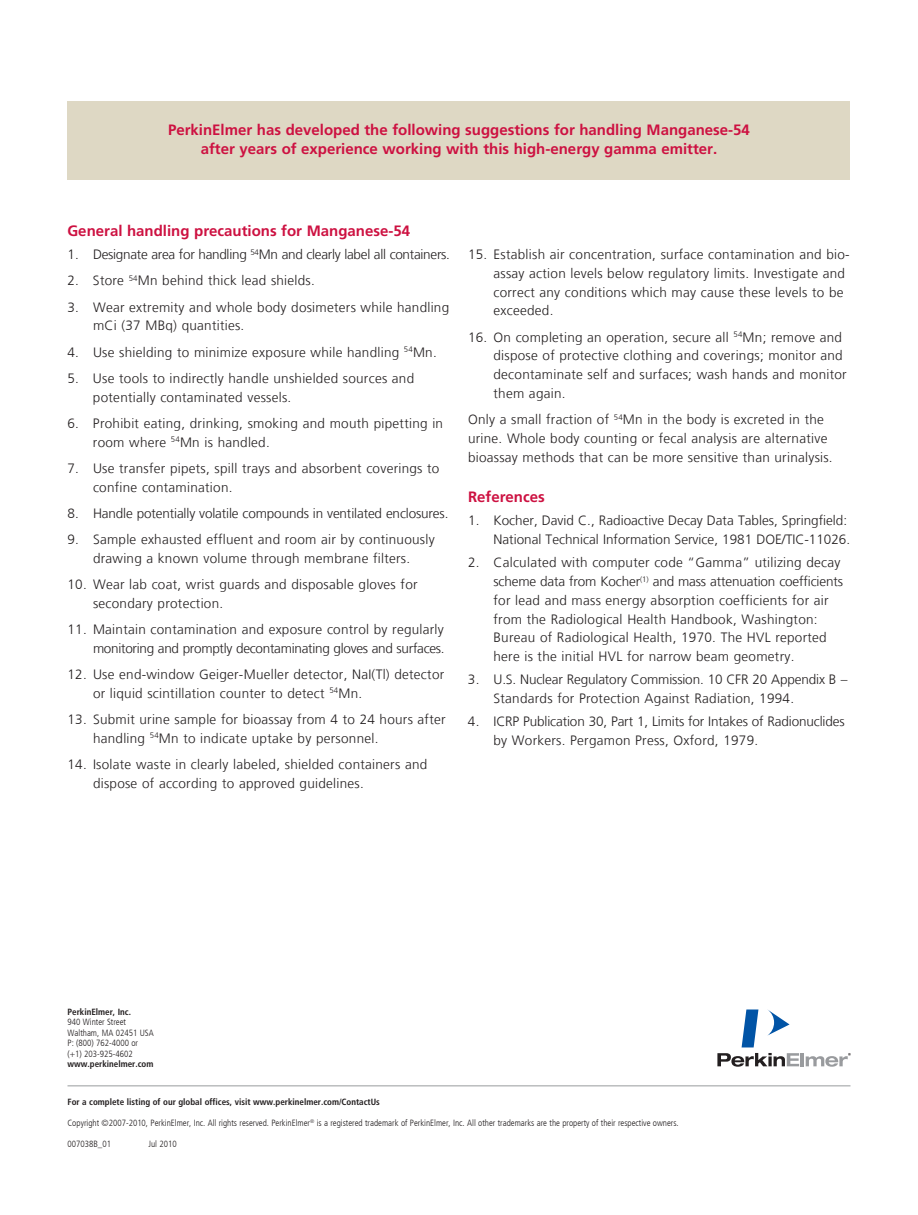
<style>
.page{position:relative;width:918px;height:1215px;background:#fff}
.page>*{position:absolute;margin:0;border:0;box-sizing:border-box;transform-origin:0 0}
.t1{font:700 15px/18.8px "Frutiger LT Com";color:#cd1141;text-align:center}
.t2{font:300 13.5px/18.8px "Frutiger LT Com";letter-spacing:.02em;color:#231f20}
.t3{font:300 13.5px/18.8px "Frutiger LT Com";letter-spacing:-.02em;color:#231f20;text-align:right}
.t4{font:300 13.5px/18.8px "Frutiger LT Com";letter-spacing:-.01em;color:#231f20}
.t5{font:300 13.5px/18.8px "Frutiger LT Com";color:#231f20;text-align:right}
.t6{font:300 condensed 9px/10.5px "Frutiger LT Com";color:#231f20}
.t7{font:700 condensed 9px "Frutiger LT Com";color:#231f20}
</style>
<div class="page">
<div style="left:68px;top:101px;width:782px;height:79px;background:#ded8c4"></div>
<svg style="left:768px;top:1010px;width:22px;height:25px"></svg>
<svg style="left:742px;top:1010px;width:16px;height:37px"></svg>
<svg style="left:717px;top:1053px;width:134px;height:14px"></svg>
<hr style="left:68px;top:1085px;width:782px;height:1px;background:#999b9e">
<p class="t1" style="left:168px;top:120px;width:583px">PerkinElmer has developed the following suggestions for handling Manganese-54 after years of experience working with this high-energy gamma emitter.</p>
<p class="t1" style="left:68px;top:222px;width:344px">General handling precautions for Manganese-54</p>
<p class="t3" style="left:68px;top:245px;width:384px">1. -Designate area for handling <sup>54</sup>Mn and clearly label all containers.</p>
<p class="t2" style="left:67px;top:272px;width:249px">2. Store <sup>54</sup>Mn behind thick lead shields.</p>
<p class="t2" style="left:93px;top:298px;width:358px;text-indent:-26px">3. Wear extremity and whole body dosimeters while handling mCi (37 MBq) quantities.</p>
<p class="t2" style="left:68px;top:343px;width:371px">4. Use shielding to minimize exposure while handling <sup>54</sup>Mn.</p>
<p class="t2" style="left:93px;top:369px;width:323px;text-indent:-26px">5. Use tools to indirectly handle unshielded sources and potentially contaminated vessels.</p>
<p class="t2" style="left:93px;top:414px;width:352px;text-indent:-26px">6. Prohibit eating, drinking, smoking and mouth pipetting in room where <sup>54</sup>Mn is handled.</p>
<p class="t2" style="left:93px;top:459px;width:348px;text-indent:-26px">7. Use transfer pipets, spill trays and absorbent coverings to confine contamination.</p>
<p class="t4" style="left:68px;top:504px;width:382px">8. Handle potentially volatile compounds in ventilated enclosures.</p>
<p class="t2" style="left:68px;top:530px;width:369px;text-align:center">9. --Sample exhausted effluent and room air by continuously drawing a known volume through membrane filters.</p>
<p class="t2" style="left:93px;top:575px;width:326px;text-indent:-26px">10. --Wear lab coat, wrist guards and disposable gloves for secondary protection.</p>
<p class="t3" style="left:68px;top:620px;width:379px">11. --Maintain contamination and exposure control by regularly monitoring and promptly decontaminating gloves and surfaces.</p>
<p class="t2" style="left:93px;top:665px;width:353px;text-indent:-26px">12. Use end-window Geiger-Mueller detector, NaI(Tl) detector or liquid scintillation counter to detect <sup>54</sup>Mn.</p>
<p class="t2" style="left:93px;top:710px;width:354px;text-indent:-26px">13. Submit urine sample for bioassay from 4 to 24 hours after handling <sup>54</sup>Mn to indicate uptake by personnel.</p>
<p class="t2" style="left:93px;top:755px;width:336px;text-indent:-26px">14. -Isolate waste in clearly labeled, shielded containers and dispose of according to approved guidelines.</p>
<p class="t2" style="left:494px;top:245px;width:358px;text-indent:-26px">15. -Establish air concentration, surface contamination and bio&shy;assay action levels below regulatory limits. Investigate and correct any conditions which may cause these levels to be exceeded.</p>
<p class="t2" style="left:494px;top:328px;width:355px;text-indent:-25px">16. -On completing an operation, secure all <sup>54</sup>Mn; remove and dispose of protective clothing and coverings; monitor and decontaminate self and surfaces; wash hands and monitor them again.</p>
<p class="t2" style="left:468px;top:410px;width:366px">Only a small fraction of <sup>54</sup>Mn in the body is excreted in the urine. Whole body counting or fecal analysis are alternative bioassay methods that can be more sensitive than urinalysis.</p>
<p class="t1" style="left:468px;top:488px;width:78px">References</p>
<p class="t5" style="left:468px;top:511px;width:384px">1. -Kocher, David C., Radioactive Decay Data Tables, Springfield:<br>National Technical Information Service, 1981 DOE/TIC-11026.</p>
<p class="t2" style="left:493px;top:553px;width:351px;text-indent:-25px">2. Calculated with computer code “Gamma” utilizing decay scheme data from Kocher<sup>(1)</sup> and mass attenuation coefficients for lead and mass energy absorption coefficients for air from the Radiological Health Handbook, Washington:<br>Bureau of Radiological Health, 1970. The HVL reported here is the initial HVL for narrow beam geometry.</p>
<p class="t2" style="left:493px;top:670px;width:355px;text-indent:-26px">3. U.S. Nuclear Regulatory Commission. 10 CFR 20 Appendix B –<br>Standards for Protection Against Radiation, 1994.</p>
<p class="t4" style="left:493px;top:712px;width:353px;text-indent:-26px">4. ICRP Publication 30, Part 1, Limits for Intakes of Radionuclides by Workers. Pergamon Press, Oxford, 1979.</p>
<p class="t7" style="left:67px;top:1006px;width:65px">PerkinElmer, Inc.</p>
<p class="t6" style="left:67px;top:1017px;width:88px">940 Winter Street<br>Waltham, MA 02451 USA<br>P: (800) 762-4000 or (+1) 203-925-4602</p>
<p class="t7" style="left:67px;top:1059px;width:87px">www.perkinelmer.com</p>
<p class="t7" style="left:68px;top:1097px;width:314px">For a complete listing of our global offices, visit www.perkinelmer.com/ContactUs</p>
<p class="t6" style="left:68px;top:1118px;width:613px">Copyright ©2007-2010, PerkinElmer, Inc. All rights reserved. PerkinElmer<sup>®</sup> is a registered trademark of PerkinElmer, Inc. All other trademarks are the property of their respective owners.</p>
<p class="t6" style="left:67px;top:1139px;width:45px">007038B_01</p>
<p class="t6" style="left:148px;top:1139px;width:30px">Jul 2010</p>
</div>
